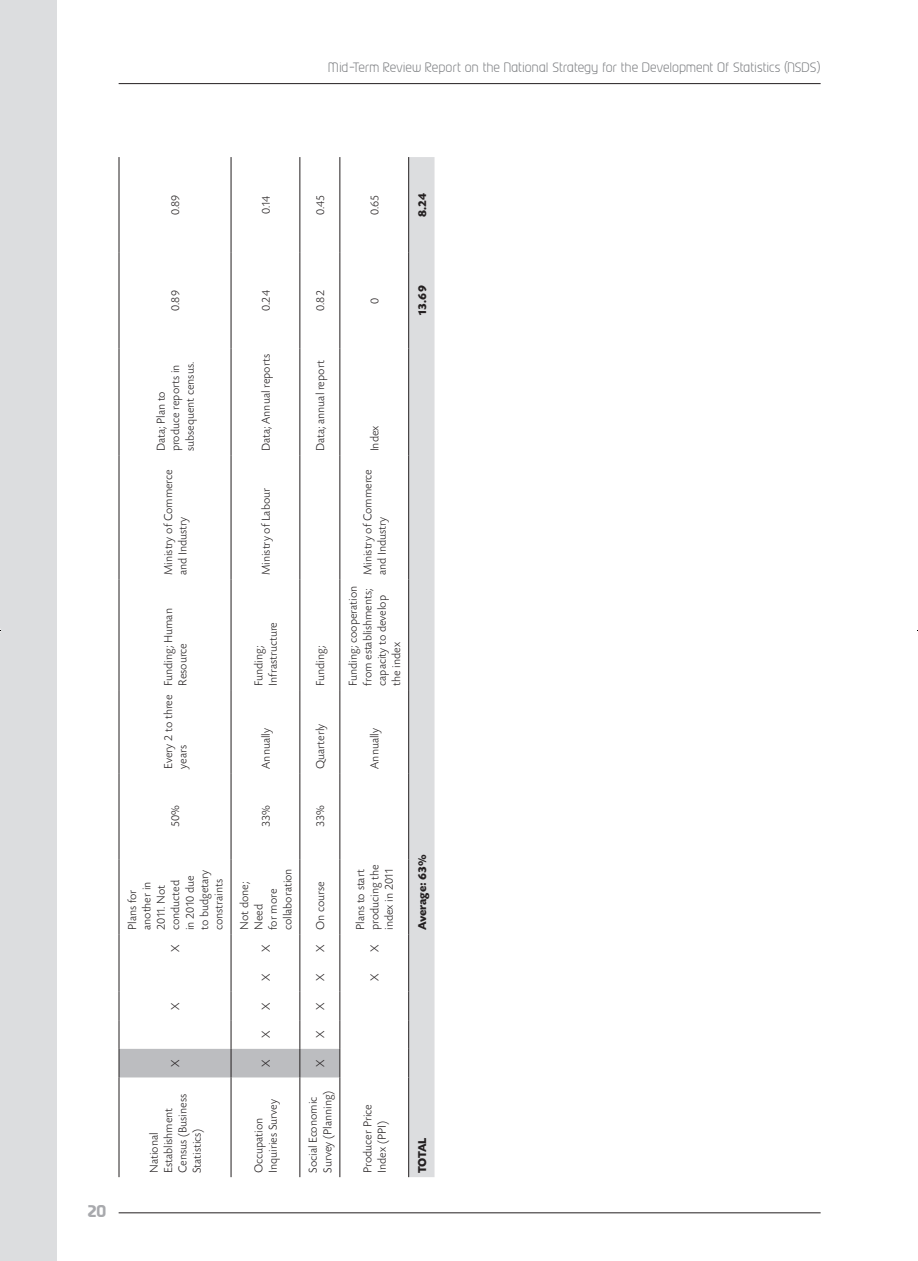
<style>
.page{position:relative;width:918px;height:1261px;background:#fff}
.page>*{position:absolute;margin:0;border:0;box-sizing:border-box;transform-origin:0 0}
.t1{font:700 15px "Prosper";color:#a8a9ad}
.t2{font:300 12px/14.4px "Today SB";color:#231f20}
.t3{font:300 12px "Prosper";letter-spacing:.04em;color:#808285}
.t4{font:700 12px "Today SB";letter-spacing:-.015em;color:#231f20}
</style>
<div class="page">
<hr style="left:119px;top:83px;width:701px;height:1px;background:#231f20">
<hr style="left:119px;top:1212px;width:701px;height:1px;background:#231f20">
<div style="left:0;top:0;width:56px;height:1260px;background:#dcdddf"></div>
<hr style="left:119px;top:1077px;width:1px;height:100px;background:#231f20">
<hr style="left:119px;top:859px;width:1px;height:75px;background:#231f20">
<hr style="left:119px;top:773px;width:1px;height:86px;background:#231f20">
<hr style="left:119px;top:690px;width:1px;height:83px;background:#231f20">
<hr style="left:119px;top:579px;width:1px;height:111px;background:#231f20">
<hr style="left:119px;top:456px;width:1px;height:123px;background:#231f20">
<hr style="left:119px;top:348px;width:1px;height:108px;background:#231f20">
<hr style="left:119px;top:253px;width:1px;height:95px;background:#231f20">
<hr style="left:119px;top:157px;width:1px;height:96px;background:#231f20">
<hr style="left:231px;top:1077px;width:1px;height:100px;background:#231f20">
<hr style="left:231px;top:859px;width:1px;height:75px;background:#231f20">
<hr style="left:231px;top:773px;width:1px;height:86px;background:#231f20">
<hr style="left:231px;top:690px;width:1px;height:83px;background:#231f20">
<hr style="left:231px;top:579px;width:1px;height:111px;background:#231f20">
<hr style="left:231px;top:456px;width:1px;height:123px;background:#231f20">
<hr style="left:231px;top:348px;width:1px;height:108px;background:#231f20">
<hr style="left:231px;top:253px;width:1px;height:95px;background:#231f20">
<hr style="left:231px;top:157px;width:1px;height:96px;background:#231f20">
<hr style="left:299px;top:1077px;width:1px;height:100px;background:#231f20">
<hr style="left:299px;top:859px;width:1px;height:75px;background:#231f20">
<hr style="left:299px;top:773px;width:1px;height:86px;background:#231f20">
<hr style="left:299px;top:690px;width:1px;height:83px;background:#231f20">
<hr style="left:299px;top:579px;width:1px;height:111px;background:#231f20">
<hr style="left:299px;top:456px;width:1px;height:123px;background:#231f20">
<hr style="left:299px;top:348px;width:1px;height:108px;background:#231f20">
<hr style="left:299px;top:253px;width:1px;height:95px;background:#231f20">
<hr style="left:299px;top:157px;width:1px;height:96px;background:#231f20">
<hr style="left:339px;top:1077px;width:1px;height:100px;background:#231f20">
<svg style="left:119px;top:934px;width:221px;height:143px"></svg>
<hr style="left:339px;top:859px;width:1px;height:75px;background:#231f20">
<hr style="left:339px;top:773px;width:1px;height:86px;background:#231f20">
<hr style="left:339px;top:690px;width:1px;height:83px;background:#231f20">
<hr style="left:339px;top:579px;width:1px;height:111px;background:#231f20">
<hr style="left:339px;top:456px;width:1px;height:123px;background:#231f20">
<hr style="left:339px;top:348px;width:1px;height:108px;background:#231f20">
<hr style="left:339px;top:253px;width:1px;height:95px;background:#231f20">
<hr style="left:339px;top:157px;width:1px;height:96px;background:#231f20">
<div style="left:408px;top:157px;width:26px;height:1020px;background:#dcdddf"></div>
<hr style="left:408px;top:859px;width:1px;height:75px;background:#231f20">
<hr style="left:408px;top:773px;width:1px;height:86px;background:#231f20">
<hr style="left:408px;top:690px;width:1px;height:83px;background:#231f20">
<hr style="left:408px;top:579px;width:1px;height:111px;background:#231f20">
<hr style="left:408px;top:456px;width:1px;height:123px;background:#231f20">
<hr style="left:408px;top:348px;width:1px;height:108px;background:#231f20">
<hr style="left:408px;top:253px;width:1px;height:95px;background:#231f20">
<hr style="left:408px;top:157px;width:1px;height:96px;background:#231f20">
<p class="t3" style="left:329px;top:60px;width:493px">Mid-Term Review Report on the National Strategy for the Development Of Statistics (NSDS)</p>
<p class="t2" style="left:169px;top:215px;width:22px;rotate:-90deg">0.89</p>
<p class="t2" style="left:259px;top:214px;width:20px;rotate:-90deg">0.14</p>
<p class="t2" style="left:313px;top:215px;width:22px;rotate:-90deg">0.45</p>
<p class="t2" style="left:368px;top:215px;width:22px;rotate:-90deg">0.65</p>
<p class="t4" style="left:415px;top:217px;width:26px;rotate:-90deg">8.24</p>
<p class="t1" style="left:88px;top:1200px;width:20px">20</p>
<p class="t2" style="left:169px;top:311px;width:22px;rotate:-90deg">0.89</p>
<p class="t2" style="left:259px;top:311px;width:22px;rotate:-90deg">0.24</p>
<p class="t2" style="left:313px;top:311px;width:22px;rotate:-90deg">0.82</p>
<p class="t2" style="left:368px;top:303px;width:8px;rotate:-90deg">0</p>
<p class="t2" style="left:154px;top:451px;width:91px;rotate:-90deg">Data; Plan to produce reports in subsequent census.</p>
<p class="t2" style="left:161px;top:575px;width:107px;rotate:-90deg">Ministry of Commerce and Industry</p>
<p class="t2" style="left:161px;top:685px;width:79px;rotate:-90deg">Funding; Human<br>Resource</p>
<p class="t2" style="left:161px;top:769px;width:76px;rotate:-90deg">Every 2 to three years</p>
<p class="t2" style="left:169px;top:827px;width:24px;rotate:-90deg">50%</p>
<p class="t2" style="left:125px;top:930px;width:62px;rotate:-90deg">Plans for another in<br>2011. Not conducted in 2010 due to budgetary constraints</p>
<p class="t2" style="left:169px;top:952px;width:9px;rotate:-90deg">X</p>
<p class="t2" style="left:169px;top:1009px;width:9px;rotate:-90deg">X</p>
<p class="t2" style="left:169px;top:1066px;width:9px;rotate:-90deg">X</p>
<p class="t2" style="left:147px;top:1172px;width:80px;rotate:-90deg">National<br>Establishment<br>Census (Business<br>Statistics)</p>
<p class="t2" style="left:259px;top:451px;width:99px;rotate:-90deg">Data; Annual reports</p>
<p class="t2" style="left:259px;top:575px;width:89px;rotate:-90deg">Ministry of Labour</p>
<p class="t2" style="left:252px;top:685px;width:65px;rotate:-90deg">Funding;<br>Infrastructure</p>
<p class="t2" style="left:259px;top:768px;width:43px;rotate:-90deg">Annually</p>
<p class="t2" style="left:259px;top:827px;width:24px;rotate:-90deg">33%</p>
<p class="t2" style="left:237px;top:930px;width:63px;rotate:-90deg">Not done;<br>Need<br>for more collaboration</p>
<p class="t2" style="left:259px;top:952px;width:9px;rotate:-90deg">X</p>
<p class="t2" style="left:259px;top:980px;width:9px;rotate:-90deg">X</p>
<p class="t2" style="left:259px;top:1009px;width:9px;rotate:-90deg">X</p>
<p class="t2" style="left:259px;top:1038px;width:9px;rotate:-90deg">X</p>
<p class="t2" style="left:259px;top:1066px;width:9px;rotate:-90deg">X</p>
<p class="t2" style="left:252px;top:1172px;width:76px;rotate:-90deg">Occupation<br>Inquiries Survey</p>
<p class="t2" style="left:313px;top:451px;width:92px;rotate:-90deg">Data; annual report</p>
<p class="t2" style="left:313px;top:685px;width:41px;rotate:-90deg">Funding;</p>
<p class="t2" style="left:368px;top:451px;width:27px;rotate:-90deg">Index</p>
<p class="t2" style="left:361px;top:575px;width:107px;rotate:-90deg">Ministry of Commerce and Industry</p>
<p class="t2" style="left:346px;top:685px;width:101px;rotate:-90deg">Funding; cooperation from establishments; capacity to develop the index</p>
<p class="t2" style="left:313px;top:768px;width:47px;rotate:-90deg">Quarterly</p>
<p class="t2" style="left:313px;top:827px;width:24px;rotate:-90deg">33%</p>
<p class="t2" style="left:313px;top:952px;width:73px;rotate:-90deg">X On course</p>
<p class="t2" style="left:313px;top:980px;width:9px;rotate:-90deg">X</p>
<p class="t2" style="left:313px;top:1009px;width:9px;rotate:-90deg">X</p>
<p class="t2" style="left:313px;top:1038px;width:9px;rotate:-90deg">X</p>
<p class="t2" style="left:313px;top:1066px;width:9px;rotate:-90deg">X</p>
<p class="t2" style="left:306px;top:1172px;width:84px;rotate:-90deg">Social Economic<br>Survey (Planning)</p>
<p class="t2" style="left:368px;top:768px;width:43px;rotate:-90deg">Annually</p>
<p class="t2" style="left:353px;top:930px;width:67px;rotate:-90deg">Plans to start producing the index in 2011</p>
<p class="t2" style="left:368px;top:952px;width:9px;rotate:-90deg">X</p>
<p class="t2" style="left:368px;top:980px;width:9px;rotate:-90deg">X</p>
<p class="t2" style="left:361px;top:1172px;width:70px;rotate:-90deg">Producer Price<br>Index (PPI)</p>
<p class="t4" style="left:415px;top:316px;width:32px;rotate:-90deg">13.69</p>
<p class="t4" style="left:415px;top:930px;width:77px;rotate:-90deg">Average: 63%</p>
<p class="t4" style="left:415px;top:1172px;width:37px;rotate:-90deg">TOTAL</p>
</div>
